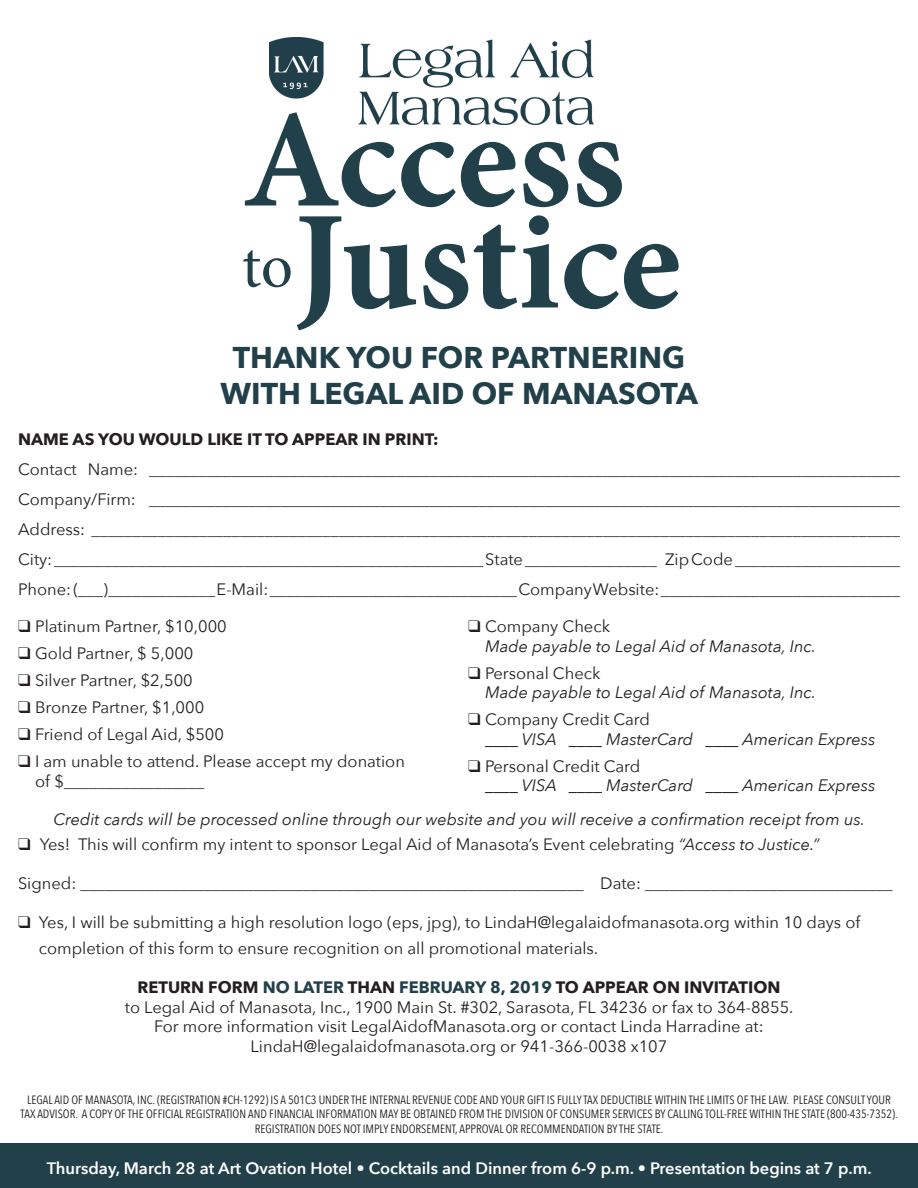
<style>
.page{position:relative;width:918px;height:1188px;background:#fff}
.page>*{position:absolute;margin:0;border:0;box-sizing:border-box;transform-origin:0 0}
.t1{font:700 30px/36px "Avenir Next";color:#21404a;text-align:center}
.t2{font:16.5px/19.5px "Avenir Next";color:#231f20}
.t3{font:italic 16.5px/19.5px "Avenir Next";color:#231f20}
.t4{font:700 16.5px "Avenir Next";color:#231f20}
.t5{font:600 16.5px "Avenir Next";color:#fff}
.t6{font:12px/14.4px "Avenir Next Condensed";color:#231f20;text-align:center}
.s1{font-style:normal}
.s2{font-style:italic}
.s3{color:#21404a}
</style>
<div class="page">
<div style="left:0;top:1143px;width:918px;height:45px;background:#21404a"></div>
<img style="left:269px;top:38px;width:325px;height:86px">
<svg style="left:243px;top:250px;width:48px;height:37px"></svg>
<svg style="left:245px;top:112px;width:271px;height:95px"></svg>
<svg style="left:523px;top:142px;width:45px;height:65px"></svg>
<svg style="left:577px;top:142px;width:45px;height:65px"></svg>
<svg style="left:297px;top:216px;width:119px;height:114px"></svg>
<svg style="left:423px;top:215px;width:135px;height:94px"></svg>
<svg style="left:564px;top:244px;width:115px;height:65px"></svg>
<p class="t1" style="left:221px;top:339px;width:479px">THANK YOU FOR PARTNERING<br>WITH LEGAL AID OF MANASOTA</p>
<p class="t4" style="left:18px;top:425px;width:422px">NAME AS YOU WOULD LIKE IT TO APPEAR IN PRINT:</p>
<p class="t2" style="left:18px;top:459px;width:884px">Contact Name: ___________________________________________________________________________________________</p>
<p class="t2" style="left:18px;top:489px;width:883px">Company/Firm: ___________________________________________________________________________________________</p>
<p class="t2" style="left:18px;top:519px;width:884px">Address: __________________________________________________________________________________________________</p>
<p class="t2" style="left:18px;top:549px;width:884px">City: ____________________________________________________ State ________________ Zip Code ____________________</p>
<p class="t2" style="left:18px;top:579px;width:884px">Phone: (___)_____________ E-Mail: ______________________________ Company Website: _____________________________</p>
<p class="t2" style="left:18px;top:616px;width:210px">❑ Platinum Partner, $10,000</p>
<p class="t2" style="left:18px;top:643px;width:177px">❑ Gold Partner, $ 5,000</p>
<p class="t2" style="left:18px;top:670px;width:176px">❑ Silver Partner, $2,500</p>
<p class="t2" style="left:18px;top:697px;width:188px">❑ Bronze Partner, $1,000</p>
<p class="t2" style="left:18px;top:724px;width:208px">❑ Friend of Legal Aid, $500</p>
<p class="t2" style="left:35px;top:751px;width:371px;text-indent:-17px">❑ I am unable to attend. Please accept my donation of $_________________</p>
<p class="t3" style="left:485px;top:616px;width:332px;text-indent:-17px">❑ <span class="s1">Company Check<br></span>Made payable to Legal Aid of Manasota, Inc.</p>
<p class="t3" style="left:485px;top:662px;width:332px;text-indent:-17px">❑ <span class="s1">Personal Check<br></span>Made payable to Legal Aid of Manasota, Inc.</p>
<p class="t3" style="left:485px;top:709px;width:392px;text-indent:-17px">❑ <span class="s1">Company Credit Card<br></span>____ VISA ____ MasterCard ____ American Express</p>
<p class="t3" style="left:485px;top:755px;width:392px;text-indent:-17px">❑ <span class="s1">Personal Credit Card<br></span>____ VISA ____ MasterCard ____ American Express</p>
<p class="t3" style="left:53px;top:808px;width:813px">Credit cards will be processed online through our website and you will receive a confirmation receipt from us.</p>
<p class="t2" style="left:18px;top:834px;width:803px">❑ Yes! This will confirm my intent to sponsor Legal Aid of Manasota’s Event celebrating <span class="s2">“Access to Justice.”</span></p>
<p class="t2" style="left:18px;top:873px;width:876px">Signed: _____________________________________________________________ Date: ______________________________</p>
<p class="t2" style="left:39px;top:909px;width:823px;line-height:26.1px;text-indent:-21px">❑ Yes, I will be submitting a high resolution logo (eps, jpg), to LindaH@legalaidofmanasota.org within 10 days of completion of this form to ensure recognition on all promotional materials.</p>
<p class="t4" style="left:138px;top:973px;width:644px">RETURN FORM <span class="s3">NO LATER</span> THAN <span class="s3">FEBRUARY 8, 2019</span> TO APPEAR ON INVITATION</p>
<p class="t2" style="left:125px;top:997px;width:670px">to Legal Aid of Manasota, Inc., 1900 Main St. #302, Sarasota, FL 34236 or fax to 364-8855.</p>
<p class="t2" style="left:154px;top:1016px;width:611px">For more information visit LegalAidofManasota.org or contact Linda Harradine at:</p>
<p class="t2" style="left:251px;top:1036px;width:418px">LindaH@legalaidofmanasota.org or 941-366-0038 x107</p>
<p class="t6" style="left:21px;top:1092px;width:879px">LEGAL AID OF MANASOTA, INC. (REGISTRATION #CH-1292) IS A 501C3 UNDER THE INTERNAL REVENUE CODE AND YOUR GIFT IS FULLY TAX DEDUCTIBLE WITHIN THE LIMITS OF THE LAW. PLEASE CONSULT YOUR<br>TAX ADVISOR. A COPY OF THE OFFICIAL REGISTRATION AND FINANCIAL INFORMATION MAY BE OBTAINED FROM THE DIVISION OF CONSUMER SERVICES BY CALLING TOLL-FREE WITHIN THE STATE (800-435-7352).<br>REGISTRATION DOES NOT IMPLY ENDORSEMENT, APPROVAL OR RECOMMENDATION BY THE STATE.</p>
<p class="t5" style="left:47px;top:1154px;width:826px">Thursday, March 28 at Art Ovation Hotel • Cocktails and Dinner from 6-9 p.m. • Presentation begins at 7 p.m.</p>
</div>
